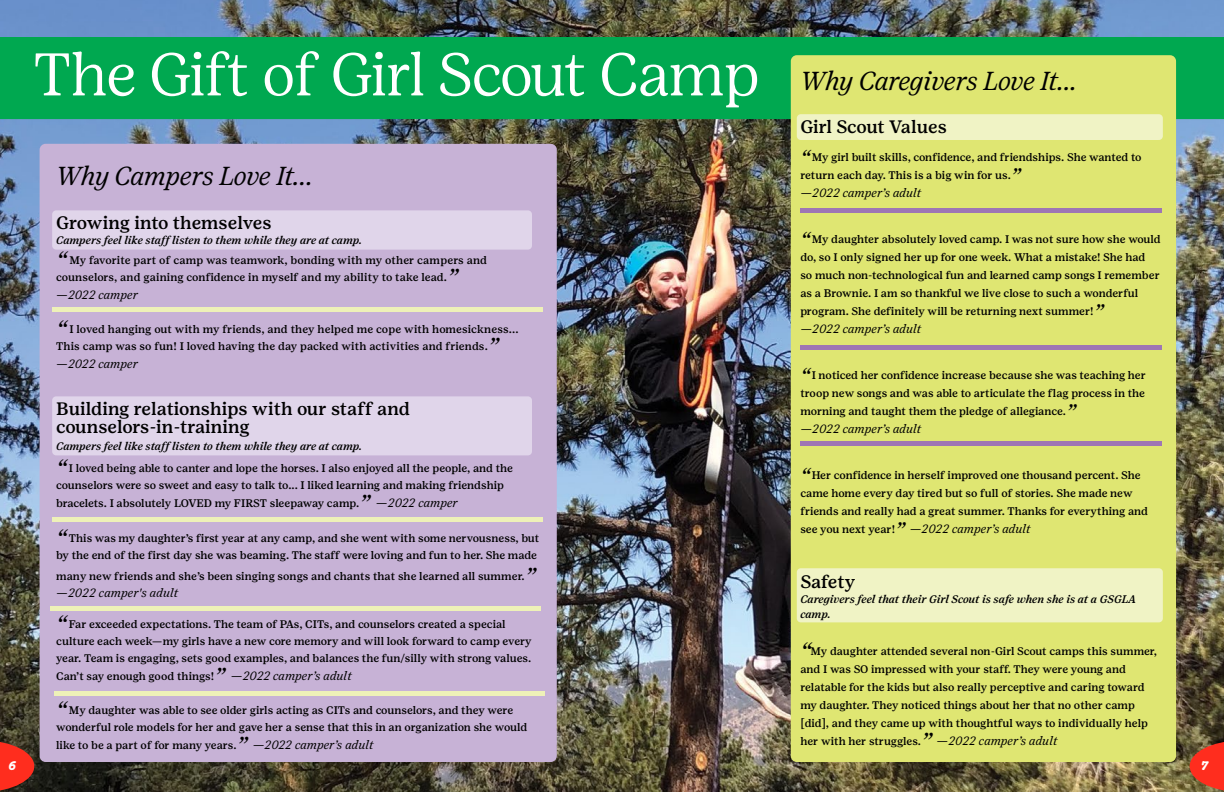
<style>
.page{position:relative;width:1224px;height:792px;background:#fff}
.page>*{position:absolute;margin:0;border:0;box-sizing:border-box;transform-origin:0 0}
.t1{font:300 60px "Girl Scout Display";letter-spacing:-.01em;color:#fff}
.t2{font:italic 300 26px "Girl Scout Display";letter-spacing:-.005em;color:#000}
.t3{font:500 18px/18px "Girl Scout Text";color:#000}
.t4{font:italic 700 12.9px "Giulia";color:#fff}
.t5{font:italic 12px "Girl Scout Text";color:#000}
.t6{font:500 11px/18px "Girl Scout Text";color:#000}
.t7{font:italic 500 11px/15px "Girl Scout Text";letter-spacing:-.01em;color:#000}
.s1{font-style:italic}
.s2{font-weight:400;font-style:italic;font-size:24px}
.s3{font-style:normal}
.s4{font-family:"Girl Scout Display";font-weight:300;font-style:italic;font-size:24px}
.s5{font-weight:400;font-size:12px}
.s6{font-weight:400;font-style:italic;font-size:12px}
.s7{font-family:"Girl Scout Display";font-weight:300;font-style:italic;font-size:22px}
.s8{font-weight:500;font-style:normal;font-size:11px}
.s9{font-family:"Girl Scout Display";font-weight:300;font-size:22px}
</style>
<div class="page">
<img style="left:0;top:0;width:1224px;height:792px">
<div style="left:40px;top:144px;width:517px;height:618px;background:#c7b2d6;border-radius:6px"></div>
<div style="left:52px;top:210px;width:480px;height:40px;background:#e0d5ea;border-radius:4px"></div>
<div style="left:0;top:37px;width:1224px;height:82px;background:#00a850"></div>
<div style="left:52px;top:396px;width:480px;height:59px;background:#e0d5ea;border-radius:4px"></div>
<div style="left:791px;top:55px;width:385px;height:707px;background:#dfe672;border-radius:6px"></div>
<div style="left:797px;top:114px;width:366px;height:26px;background:#f0f3c5;border-radius:4px"></div>
<div style="left:797px;top:568px;width:366px;height:54px;background:#f0f3c5;border-radius:4px"></div>
<div style="left:52px;top:307px;width:491px;height:5px;background:#eef1b8"></div>
<div style="left:800px;top:441px;width:362px;height:5px;background:#9e76b4"></div>
<div style="left:52px;top:517px;width:491px;height:5px;background:#eef1b8"></div>
<hr style="left:50px;top:607px;width:491px;height:4px;background:#eef1b8">
<div style="left:54px;top:691px;width:491px;height:5px;background:#eef1b8"></div>
<div style="left:800px;top:345px;width:362px;height:5px;background:#9e76b4"></div>
<div style="left:800px;top:208px;width:362px;height:5px;background:#9e76b4"></div>
<svg style="left:0;top:740px;width:34px;height:52px;background:#bd2d1f"></svg>
<svg style="left:1190px;top:740px;width:34px;height:52px;background:#cf3d27"></svg>
<h1 class="t1" style="left:33px;top:38px;width:728px">The Gift of Girl Scout Camp</h1>
<h2 class="t2" style="left:56px;top:161px;width:259px">Why Campers Love It...</h2>
<h3 class="t3" style="left:56px;top:214px;width:217px">Growing into themselves</h3>
<p class="t6" style="left:56px;top:230px;width:432px;line-height:20px"><span class="s1">Campers feel like staff listen to them while they are at camp.<br></span><span class="s2">“</span> My favorite part of camp was teamwork, bonding with my other campers and</p>
<p class="t6" style="left:56px;top:268px;width:403px">counselors, and gaining confidence in myself and my ability to take lead.<span class="s2">”</span></p>
<p class="t5" style="left:56px;top:288px;width:83px"><span class="s3">—</span>2022 camper</p>
<p class="t6" style="left:56px;top:321px;width:464px;line-height:17px"><span class="s2">“</span> I loved hanging out with my friends, and they helped me cope with homesickness...<br>This camp was so fun! I loved having the day packed with activities and friends.<span class="s2">”</span></p>
<p class="t5" style="left:56px;top:357px;width:83px"><span class="s3">—</span>2022 camper</p>
<h3 class="t3" style="left:56px;top:400px;width:355px">Building relationships with our staff and counselors-in-training</h3>
<p class="t6" style="left:56px;top:435px;width:458px;line-height:22px"><span class="s1">Campers feel like staff listen to them while they are at camp.<br></span><span class="s4">“</span> I loved being able to canter and lope the horses. I also enjoyed all the people, and the</p>
<p class="t6" style="left:56px;top:476px;width:449px">counselors were so sweet and easy to talk to... I liked learning and making friendship bracelets. I absolutely LOVED my FIRST sleepaway camp.<span class="s2">”</span> <span class="s5">—</span><span class="s6">2022 camper</span></p>
<p class="t6" style="left:56px;top:530px;width:485px;line-height:17px"><span class="s4">“</span> This was my daughter’s first year at any camp, and she went with some nervousness, but by the end of the first day she was beaming. The staff were loving and fun to her. She made</p>
<p class="t6" style="left:56px;top:567px;width:481px">many new friends and she’s been singing songs and chants that she learned all summer.<span class="s2">”</span></p>
<p class="t5" style="left:56px;top:586px;width:124px"><span class="s3">—</span>2022 camper's adult</p>
<p class="t6" style="left:56px;top:616px;width:477px;line-height:17px"><span class="s4">“</span> Far exceeded expectations. The team of PAs, CITs, and counselors created a special culture each week—my girls have a new core memory and will look forward to camp every year. Team is engaging, sets good examples, and balances the fun/silly with strong values.</p>
<p class="t6" style="left:56px;top:667px;width:297px">Can’t say enough good things!<span class="s2">”</span> <span class="s5">—</span><span class="s6">2022 camper’s adult</span></p>
<p class="t6" style="left:56px;top:702px;width:473px;line-height:17px"><span class="s4">“</span> My daughter was able to see older girls acting as CITs and counselors, and they were wonderful role models for her and gave her a sense that this in an organization she would</p>
<p class="t6" style="left:56px;top:736px;width:319px">like to be a part of for many years.<span class="s2">”</span> <span class="s5">—</span><span class="s6">2022 camper’s adult</span></p>
<h2 class="t2" style="left:800px;top:66px;width:279px">Why Caregivers Love It...</h2>
<h3 class="t3" style="left:800px;top:117px;width:148px">Girl Scout Values</h3>
<p class="t6" style="left:800px;top:148px;width:343px"><span class="s7">“</span>My girl built skills, confidence, and friendships. She wanted to return each day. This is a big win for us.<span class="s7">”</span></p>
<p class="t5" style="left:800px;top:186px;width:122px"><span class="s3">—</span>2022 camper’s adult</p>
<p class="t6" style="left:800px;top:230px;width:362px"><span class="s7">“</span>My daughter absolutely loved camp. I was not sure how she would do, so I only signed her up for one week. What a mistake! She had<br>so much non-technological fun and learned camp songs I remember as a Brownie. I am so thankful we live close to such a wonderful program. She definitely will be returning next summer!<span class="s7">”</span></p>
<p class="t5" style="left:800px;top:322px;width:122px"><span class="s3">—</span>2022 camper’s adult</p>
<p class="t6" style="left:800px;top:366px;width:347px;text-align:justify"><span class="s7">“</span>I noticed her confidence increase because she was teaching her troop new songs and was able to articulate the flag process in the morning and taught them the pledge of allegiance.<span class="s7">”</span></p>
<p class="t5" style="left:800px;top:422px;width:122px"><span class="s3">—</span>2022 camper’s adult</p>
<p class="t6" style="left:800px;top:466px;width:349px"><span class="s7">“</span> Her confidence in herself improved one thousand percent. She came home every day tired but so full of stories. She made new friends and really had a great summer. Thanks for everything and</p>
<p class="t5" style="left:800px;top:522px;width:232px"><span class="s8">see you next year!</span><span class="s9">”</span> <span class="s3">—</span>2022 camper’s adult</p>
<h3 class="t3" style="left:800px;top:572px;width:56px">Safety</h3>
<p class="t7" style="left:800px;top:591px;width:337px">Caregivers feel that their Girl Scout is safe when she is at a GSGLA camp.</p>
<p class="t6" style="left:800px;top:642px;width:358px"><span class="s4">“</span>My daughter attended several non-Girl Scout camps this summer, and I was SO impressed with your staff. They were young and relatable for the kids but also really perceptive and caring toward my daughter. They noticed things about her that no other camp [did], and they came up with thoughtful ways to individually help her with her struggles.<span class="s4">”</span> <span class="s5">—</span><span class="s6">2022 camper’s adult</span></p>
<p class="t4" style="left:8px;top:757px;width:9px">6</p>
<p class="t4" style="left:1201px;top:757px;width:8px">7</p>
</div>
